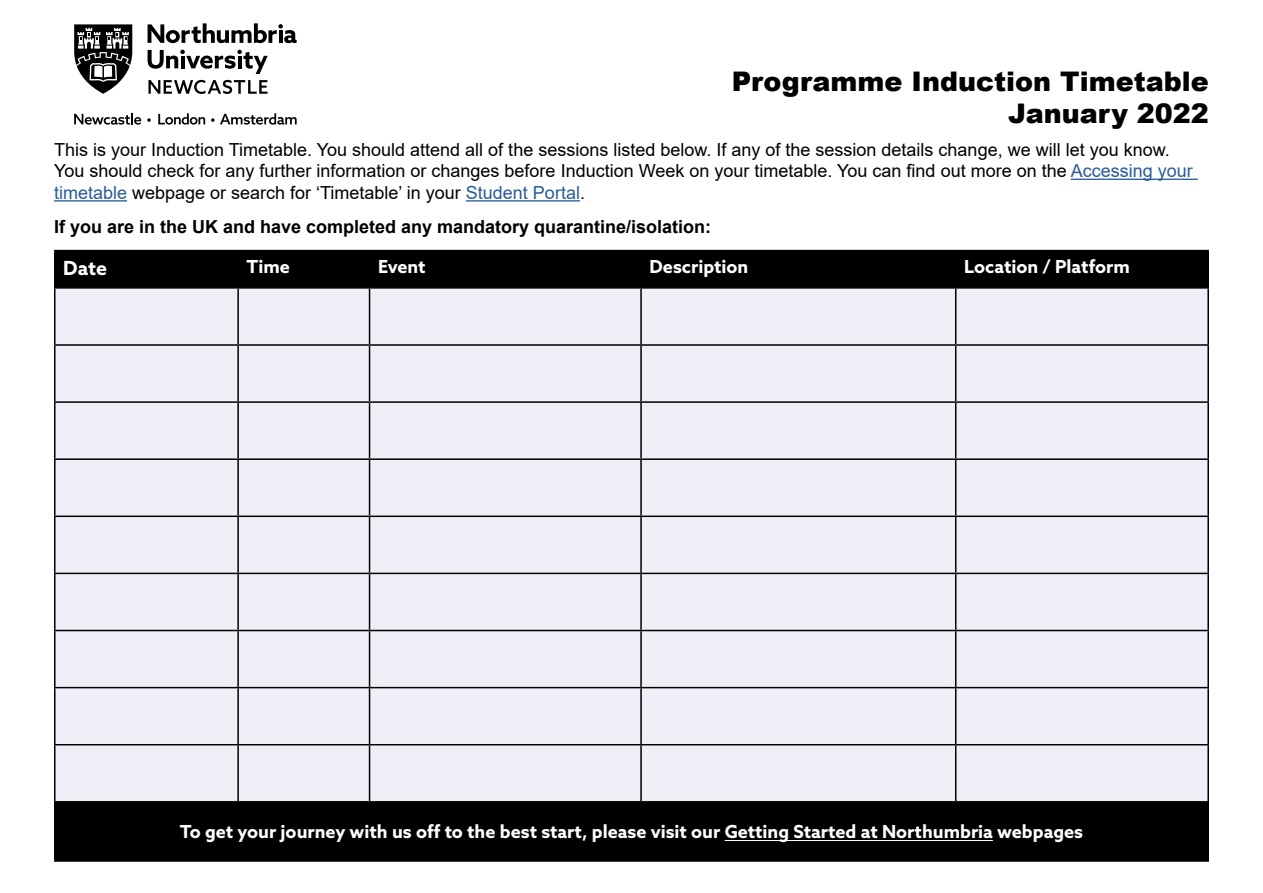
<style>
.page{position:relative;width:1263px;height:893px;background:#fff}
.page>*{position:absolute;margin:0;border:0;box-sizing:border-box;transform-origin:0 0}
.t1{font:900 27px/32.4px "Arial";color:#000;text-align:right}
.t2{font:700 19.5px "Azo Sans";color:#fff}
.t3{font:18px/21.6px "Arial";color:#000}
.t4{font:700 18px "Azo Sans";color:#fff}
.t5{font:700 18px "Arial";color:#000}
.s1{color:#275b9b}
</style>
<div class="page">
<svg style="left:148px;top:23px;width:149px;height:20px"></svg>
<svg style="left:148px;top:50px;width:120px;height:24px"></svg>
<svg style="left:148px;top:80px;width:120px;height:14px"></svg>
<svg style="left:74px;top:24px;width:58px;height:70px"></svg>
<svg style="left:74px;top:113px;width:67px;height:12px"></svg>
<svg style="left:158px;top:113px;width:47px;height:12px"></svg>
<svg style="left:147px;top:118px;width:4px;height:4px"></svg>
<svg style="left:211px;top:113px;width:86px;height:12px"></svg>
<div style="left:55px;top:801px;width:1153px;height:60px;background:#000"></div>
<hr style="left:54px;top:802px;width:2px;height:58px;background:#000">
<hr style="left:1207px;top:802px;width:2px;height:58px;background:#000">
<hr style="left:54px;top:860px;width:1155px;height:2px;background:#000">
<hr style="left:725px;top:840px;width:268px;height:1px;background:#fff">
<hr style="left:1071px;top:179px;width:127px;height:1px;background:#275b9b">
<hr style="left:54px;top:200px;width:73px;height:2px;background:#275b9b">
<hr style="left:466px;top:200px;width:114px;height:2px;background:#275b9b">
<div style="left:56px;top:251px;width:1151px;height:36px;background:#000"></div>
<div style="left:56px;top:289px;width:1151px;height:512px;background:#efeff7"></div>
<hr style="left:54px;top:250px;width:184px;height:1px;background:#000">
<hr style="left:54px;top:251px;width:2px;height:36px;background:#000">
<hr style="left:238px;top:250px;width:131px;height:1px;background:#000">
<hr style="left:237px;top:251px;width:2px;height:36px;background:#000">
<hr style="left:369px;top:250px;width:272px;height:1px;background:#000">
<hr style="left:369px;top:251px;width:1px;height:36px;background:#000">
<hr style="left:641px;top:250px;width:315px;height:1px;background:#000">
<hr style="left:640px;top:251px;width:2px;height:36px;background:#000">
<hr style="left:956px;top:250px;width:253px;height:1px;background:#000">
<hr style="left:955px;top:251px;width:1px;height:36px;background:#000">
<hr style="left:1207px;top:251px;width:2px;height:36px;background:#000">
<hr style="left:54px;top:287px;width:184px;height:2px;background:#000">
<hr style="left:54px;top:289px;width:2px;height:55px;background:#000">
<hr style="left:238px;top:287px;width:131px;height:2px;background:#000">
<hr style="left:237px;top:289px;width:2px;height:55px;background:#000">
<hr style="left:369px;top:287px;width:272px;height:2px;background:#000">
<hr style="left:369px;top:289px;width:1px;height:55px;background:#000">
<hr style="left:641px;top:287px;width:315px;height:2px;background:#000">
<hr style="left:640px;top:289px;width:2px;height:55px;background:#000">
<hr style="left:956px;top:287px;width:253px;height:2px;background:#000">
<hr style="left:955px;top:289px;width:1px;height:55px;background:#000">
<hr style="left:1207px;top:289px;width:2px;height:55px;background:#000">
<hr style="left:54px;top:344px;width:184px;height:2px;background:#000">
<hr style="left:54px;top:346px;width:2px;height:55px;background:#000">
<hr style="left:238px;top:344px;width:131px;height:2px;background:#000">
<hr style="left:237px;top:346px;width:2px;height:55px;background:#000">
<hr style="left:369px;top:344px;width:272px;height:2px;background:#000">
<hr style="left:369px;top:346px;width:1px;height:55px;background:#000">
<hr style="left:641px;top:344px;width:315px;height:2px;background:#000">
<hr style="left:640px;top:346px;width:2px;height:55px;background:#000">
<hr style="left:956px;top:344px;width:253px;height:2px;background:#000">
<hr style="left:955px;top:346px;width:1px;height:55px;background:#000">
<hr style="left:1207px;top:346px;width:2px;height:55px;background:#000">
<hr style="left:54px;top:401px;width:184px;height:2px;background:#000">
<hr style="left:54px;top:403px;width:2px;height:55px;background:#000">
<hr style="left:238px;top:401px;width:131px;height:2px;background:#000">
<hr style="left:237px;top:403px;width:2px;height:55px;background:#000">
<hr style="left:369px;top:401px;width:272px;height:2px;background:#000">
<hr style="left:369px;top:403px;width:1px;height:55px;background:#000">
<hr style="left:641px;top:401px;width:315px;height:2px;background:#000">
<hr style="left:640px;top:403px;width:2px;height:55px;background:#000">
<hr style="left:956px;top:401px;width:253px;height:2px;background:#000">
<hr style="left:955px;top:403px;width:1px;height:55px;background:#000">
<hr style="left:1207px;top:403px;width:2px;height:55px;background:#000">
<hr style="left:54px;top:458px;width:184px;height:2px;background:#000">
<hr style="left:54px;top:460px;width:2px;height:56px;background:#000">
<hr style="left:238px;top:458px;width:131px;height:2px;background:#000">
<hr style="left:237px;top:460px;width:2px;height:56px;background:#000">
<hr style="left:369px;top:458px;width:272px;height:2px;background:#000">
<hr style="left:369px;top:460px;width:1px;height:56px;background:#000">
<hr style="left:641px;top:458px;width:315px;height:2px;background:#000">
<hr style="left:640px;top:460px;width:2px;height:56px;background:#000">
<hr style="left:956px;top:458px;width:253px;height:2px;background:#000">
<hr style="left:955px;top:460px;width:1px;height:56px;background:#000">
<hr style="left:1207px;top:460px;width:2px;height:56px;background:#000">
<hr style="left:54px;top:516px;width:184px;height:1px;background:#000">
<hr style="left:54px;top:517px;width:2px;height:56px;background:#000">
<hr style="left:238px;top:516px;width:131px;height:1px;background:#000">
<hr style="left:237px;top:517px;width:2px;height:56px;background:#000">
<hr style="left:369px;top:516px;width:272px;height:1px;background:#000">
<hr style="left:369px;top:517px;width:1px;height:56px;background:#000">
<hr style="left:641px;top:516px;width:315px;height:1px;background:#000">
<hr style="left:640px;top:517px;width:2px;height:56px;background:#000">
<hr style="left:956px;top:516px;width:253px;height:1px;background:#000">
<hr style="left:955px;top:517px;width:1px;height:56px;background:#000">
<hr style="left:1207px;top:517px;width:2px;height:56px;background:#000">
<hr style="left:54px;top:573px;width:184px;height:1px;background:#000">
<hr style="left:54px;top:574px;width:2px;height:56px;background:#000">
<hr style="left:238px;top:573px;width:131px;height:1px;background:#000">
<hr style="left:237px;top:574px;width:2px;height:56px;background:#000">
<hr style="left:369px;top:573px;width:272px;height:1px;background:#000">
<hr style="left:369px;top:574px;width:1px;height:56px;background:#000">
<hr style="left:641px;top:573px;width:315px;height:1px;background:#000">
<hr style="left:640px;top:574px;width:2px;height:56px;background:#000">
<hr style="left:956px;top:573px;width:253px;height:1px;background:#000">
<hr style="left:955px;top:574px;width:1px;height:56px;background:#000">
<hr style="left:1207px;top:574px;width:2px;height:56px;background:#000">
<hr style="left:54px;top:630px;width:184px;height:1px;background:#000">
<hr style="left:54px;top:631px;width:2px;height:56px;background:#000">
<hr style="left:238px;top:630px;width:131px;height:1px;background:#000">
<hr style="left:237px;top:631px;width:2px;height:56px;background:#000">
<hr style="left:369px;top:630px;width:272px;height:1px;background:#000">
<hr style="left:369px;top:631px;width:1px;height:56px;background:#000">
<hr style="left:641px;top:630px;width:315px;height:1px;background:#000">
<hr style="left:640px;top:631px;width:2px;height:56px;background:#000">
<hr style="left:956px;top:630px;width:253px;height:1px;background:#000">
<hr style="left:955px;top:631px;width:1px;height:56px;background:#000">
<hr style="left:1207px;top:631px;width:2px;height:56px;background:#000">
<hr style="left:54px;top:687px;width:184px;height:1px;background:#000">
<hr style="left:54px;top:688px;width:2px;height:56px;background:#000">
<hr style="left:238px;top:687px;width:131px;height:1px;background:#000">
<hr style="left:237px;top:688px;width:2px;height:56px;background:#000">
<hr style="left:369px;top:687px;width:272px;height:1px;background:#000">
<hr style="left:369px;top:688px;width:1px;height:56px;background:#000">
<hr style="left:641px;top:687px;width:315px;height:1px;background:#000">
<hr style="left:640px;top:688px;width:2px;height:56px;background:#000">
<hr style="left:956px;top:687px;width:253px;height:1px;background:#000">
<hr style="left:955px;top:688px;width:1px;height:56px;background:#000">
<hr style="left:1207px;top:688px;width:2px;height:56px;background:#000">
<hr style="left:54px;top:744px;width:184px;height:1px;background:#000">
<hr style="left:54px;top:745px;width:2px;height:56px;background:#000">
<hr style="left:238px;top:744px;width:131px;height:1px;background:#000">
<hr style="left:237px;top:745px;width:2px;height:56px;background:#000">
<hr style="left:369px;top:744px;width:272px;height:1px;background:#000">
<hr style="left:369px;top:745px;width:1px;height:56px;background:#000">
<hr style="left:641px;top:744px;width:315px;height:1px;background:#000">
<hr style="left:640px;top:745px;width:2px;height:56px;background:#000">
<hr style="left:956px;top:744px;width:253px;height:1px;background:#000">
<hr style="left:955px;top:745px;width:1px;height:56px;background:#000">
<hr style="left:1207px;top:745px;width:2px;height:56px;background:#000">
<hr style="left:54px;top:801px;width:184px;height:2px;background:#000">
<hr style="left:956px;top:801px;width:253px;height:2px;background:#000">
<h1 class="t1" style="left:732px;top:64px;width:479px">Programme Induction Timetable<br>January 2022</h1>
<p class="t3" style="left:54px;top:139px;width:1140px">This is your Induction Timetable. You should attend all of the sessions listed below. If any of the session details change, we will let you know.<br>You should check for any further information or changes before Induction Week on your timetable. You can find out more on the <span class="s1">Accessing your timetable</span> webpage or search for ‘Timetable’ in your <span class="s1">Student Portal</span>.</p>
<p class="t5" style="left:54px;top:214px;width:659px">If you are in the UK and have completed any mandatory quarantine/isolation:</p>
<p class="t2" style="left:63px;top:255px;width:45px">Date</p>
<p class="t4" style="left:247px;top:255px;width:45px">Time</p>
<p class="t4" style="left:378px;top:255px;width:49px">Event</p>
<p class="t4" style="left:649px;top:255px;width:100px">Description</p>
<p class="t4" style="left:964px;top:255px;width:167px">Location / Platform</p>
<p class="t4" style="left:180px;top:820px;width:905px">To get your journey with us off to the best start, please visit our Getting Started at Northumbria webpages</p>
</div>
